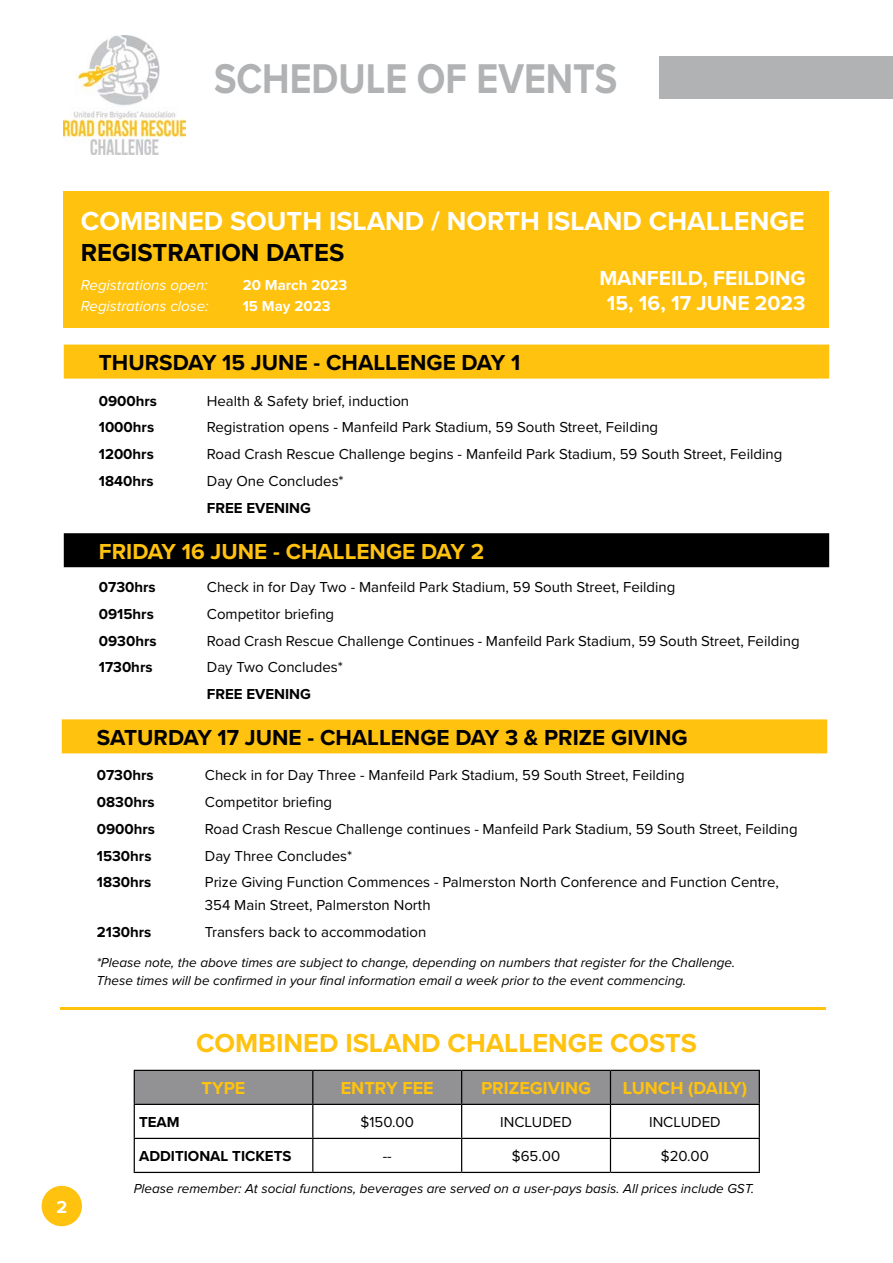
<style>
.page{position:relative;width:893px;height:1263px;background:#fff}
.page>*{position:absolute;margin:0;border:0;box-sizing:border-box;transform-origin:0 0}
.t1{font:700 43.2px "Proxima Nova";color:#b0b2b4;scale:.87 1}
.t2{font:700 27px "Proxima Nova";color:#fff}
.t3{font:700 27px "Proxima Nova";color:#ffc20e}
.t4{font:700 25.5px "Proxima Nova";color:#000}
.t5{font:700 22.5px "Proxima Nova";color:#000}
.t6{font:700 22.5px "Proxima Nova";color:#ffc20e}
.t7{font:700 21px/25.2px "Proxima Nova";color:#fff;text-align:center}
.t8{font:700 18px "Proxima Nova";color:#ffc20e}
.t9{font:700 18px "Proxima Nova";color:#fff}
.t10{font:15px/22.5px "Proxima Nova";color:#000}
.t11{font:700 15px "Proxima Nova";color:#000}
.t12{font:italic 15px "Proxima Nova";color:#fff}
.t13{font:700 15px "Proxima Nova";color:#fff}
.t14{font:italic 13.5px/18px "Proxima Nova";color:#000}
</style>
<div class="page">
<div style="left:42px;top:1186px;width:40px;height:40px;background:#ffc20e;border-radius:50%"></div>
<img style="left:64px;top:36px;width:121px;height:119px">
<div style="left:64px;top:192px;width:765px;height:136px;background:#ffc20e"></div>
<div style="left:64px;top:345px;width:765px;height:34px;background:#ffc20e;border:2px solid #ffc20e"></div>
<div style="left:62px;top:719px;width:765px;height:34px;background:#ffc20e;border:2px solid #ffc20e"></div>
<div style="left:65px;top:534px;width:763px;height:32px;background:#000"></div>
<div style="left:64px;top:533px;width:765px;height:34px;border:2px solid #000"></div>
<div style="left:135px;top:1071px;width:624px;height:33px;background:#929294"></div>
<hr style="left:134px;top:1070px;width:179px;height:1px;background:#000">
<hr style="left:134px;top:1071px;width:1px;height:33px;background:#000">
<hr style="left:313px;top:1070px;width:149px;height:1px;background:#000">
<hr style="left:312px;top:1071px;width:1px;height:33px;background:#000">
<hr style="left:462px;top:1070px;width:148px;height:1px;background:#000">
<hr style="left:461px;top:1071px;width:1px;height:33px;background:#000">
<hr style="left:610px;top:1070px;width:150px;height:1px;background:#000">
<hr style="left:610px;top:1071px;width:1px;height:33px;background:#000">
<hr style="left:759px;top:1071px;width:1px;height:33px;background:#000">
<hr style="left:134px;top:1104px;width:179px;height:1px;background:#000">
<hr style="left:134px;top:1105px;width:1px;height:33px;background:#000">
<hr style="left:313px;top:1104px;width:149px;height:1px;background:#000">
<hr style="left:312px;top:1105px;width:1px;height:33px;background:#000">
<hr style="left:462px;top:1104px;width:148px;height:1px;background:#000">
<hr style="left:461px;top:1105px;width:1px;height:33px;background:#000">
<hr style="left:610px;top:1104px;width:150px;height:1px;background:#000">
<hr style="left:610px;top:1105px;width:1px;height:33px;background:#000">
<hr style="left:759px;top:1105px;width:1px;height:33px;background:#000">
<hr style="left:134px;top:1138px;width:179px;height:1px;background:#000">
<hr style="left:134px;top:1139px;width:1px;height:33px;background:#000">
<hr style="left:313px;top:1138px;width:149px;height:1px;background:#000">
<hr style="left:312px;top:1139px;width:1px;height:33px;background:#000">
<hr style="left:462px;top:1138px;width:148px;height:1px;background:#000">
<hr style="left:461px;top:1139px;width:1px;height:33px;background:#000">
<hr style="left:610px;top:1138px;width:150px;height:1px;background:#000">
<hr style="left:610px;top:1139px;width:1px;height:33px;background:#000">
<hr style="left:759px;top:1139px;width:1px;height:33px;background:#000">
<hr style="left:134px;top:1172px;width:179px;height:1px;background:#000">
<hr style="left:313px;top:1172px;width:149px;height:1px;background:#000">
<hr style="left:462px;top:1172px;width:148px;height:1px;background:#000">
<hr style="left:610px;top:1172px;width:150px;height:1px;background:#000">
<hr style="left:60px;top:1007px;width:766px;height:2px;background:#ffc20e">
<div style="left:659px;top:56px;width:234px;height:42px;background:#b0b2b4"></div>
<h1 class="t1" style="left:214px;top:46px;width:465px">SCHEDULE OF EVENTS</h1>
<h2 class="t2" style="left:81px;top:201px;width:725px">COMBINED SOUTH ISLAND / NORTH ISLAND CHALLENGE</h2>
<h3 class="t4" style="left:81px;top:234px;width:265px">REGISTRATION DATES</h3>
<p class="t12" style="left:81px;top:273px;width:128px">Registrations open:</p>
<p class="t13" style="left:243px;top:273px;width:106px">20 March 2023</p>
<p class="t12" style="left:81px;top:294px;width:129px">Registrations close:</p>
<p class="t13" style="left:243px;top:294px;width:89px">15 May 2023</p>
<h3 class="t7" style="left:599px;top:264px;width:208px">MANFEILD, FEILDING<br>15, 16, 17 JUNE 2023</h3>
<h3 class="t5" style="left:99px;top:346px;width:423px">THURSDAY 15 JUNE - CHALLENGE DAY 1</h3>
<p class="t11" style="left:99px;top:389px;width:60px">0900hrs</p>
<p class="t10" style="left:207px;top:389px;width:204px">Health &amp; Safety brief, induction</p>
<p class="t11" style="left:99px;top:416px;width:57px">1000hrs</p>
<p class="t10" style="left:207px;top:415px;width:453px">Registration opens - Manfeild Park Stadium, 59 South Street, Feilding</p>
<p class="t11" style="left:99px;top:443px;width:57px">1200hrs</p>
<p class="t10" style="left:207px;top:442px;width:577px">Road Crash Rescue Challenge begins - Manfeild Park Stadium, 59 South Street, Feilding</p>
<p class="t11" style="left:99px;top:470px;width:56px">1840hrs</p>
<p class="t10" style="left:207px;top:469px;width:138px">Day One Concludes*</p>
<p class="t11" style="left:207px;top:496px;width:106px">FREE EVENING</p>
<h3 class="t6" style="left:99px;top:535px;width:387px">FRIDAY 16 JUNE - CHALLENGE DAY 2</h3>
<p class="t11" style="left:99px;top:576px;width:58px">0730hrs</p>
<p class="t10" style="left:207px;top:575px;width:470px">Check in for Day Two - Manfeild Park Stadium, 59 South Street, Feilding</p>
<p class="t11" style="left:99px;top:603px;width:56px">0915hrs</p>
<p class="t10" style="left:207px;top:602px;width:129px">Competitor briefing</p>
<p class="t11" style="left:99px;top:629px;width:59px">0930hrs</p>
<p class="t10" style="left:207px;top:629px;width:594px">Road Crash Rescue Challenge Continues - Manfeild Park Stadium, 59 South Street, Feilding</p>
<p class="t11" style="left:99px;top:656px;width:55px">1730hrs</p>
<p class="t10" style="left:207px;top:655px;width:137px">Day Two Concludes*</p>
<p class="t11" style="left:207px;top:683px;width:106px">FREE EVENING</p>
<h3 class="t5" style="left:97px;top:721px;width:592px">SATURDAY 17 JUNE - CHALLENGE DAY 3 &amp; PRIZE GIVING</h3>
<p class="t11" style="left:97px;top:764px;width:58px">0730hrs</p>
<p class="t10" style="left:205px;top:763px;width:481px">Check in for Day Three - Manfeild Park Stadium, 59 South Street, Feilding</p>
<p class="t11" style="left:97px;top:791px;width:59px">0830hrs</p>
<p class="t10" style="left:205px;top:790px;width:129px">Competitor briefing</p>
<p class="t11" style="left:97px;top:818px;width:60px">0900hrs</p>
<p class="t10" style="left:205px;top:817px;width:594px">Road Crash Rescue Challenge continues - Manfeild Park Stadium, 59 South Street, Feilding</p>
<p class="t11" style="left:97px;top:844px;width:56px">1530hrs</p>
<p class="t10" style="left:205px;top:844px;width:149px">Day Three Concludes*</p>
<p class="t11" style="left:97px;top:871px;width:56px">1830hrs</p>
<p class="t10" style="left:205px;top:870px;width:576px">Prize Giving Function Commences - Palmerston North Conference and Function Centre,<br>354 Main Street, Palmerston North</p>
<p class="t11" style="left:97px;top:920px;width:56px">2130hrs</p>
<p class="t10" style="left:205px;top:920px;width:223px">Transfers back to accommodation</p>
<p class="t14" style="left:96px;top:953px;width:640px">*Please note, the above times are subject to change, depending on numbers that register for the Challenge.<br>These times will be confirmed in your final information email a week prior to the event commencing.</p>
<p class="t9" style="left:56px;top:1194px;width:12px">2</p>
<h2 class="t3" style="left:196px;top:1022px;width:502px">COMBINED ISLAND CHALLENGE COSTS</h2>
<p class="t8" style="left:202px;top:1075px;width:45px">TYPE</p>
<p class="t8" style="left:341px;top:1075px;width:94px">ENTRY FEE</p>
<p class="t8" style="left:481px;top:1075px;width:112px">PRIZEGIVING</p>
<p class="t8" style="left:623px;top:1075px;width:126px">LUNCH (DAILY)</p>
<p class="t11" style="left:139px;top:1111px;width:42px">TEAM</p>
<p class="t10" style="left:361px;top:1110px;width:55px">$150.00</p>
<p class="t10" style="left:500px;top:1110px;width:73px">INCLUDED</p>
<p class="t10" style="left:649px;top:1110px;width:73px">INCLUDED</p>
<p class="t11" style="left:139px;top:1145px;width:154px">ADDITIONAL TICKETS</p>
<p class="t10" style="left:383px;top:1144px;width:10px">--</p>
<p class="t10" style="left:512px;top:1144px;width:50px">$65.00</p>
<p class="t10" style="left:661px;top:1144px;width:50px">$20.00</p>
<p class="t14" style="left:134px;top:1179px;width:622px">Please remember: At social functions, beverages are served on a user-pays basis. All prices include GST.</p>
</div>
